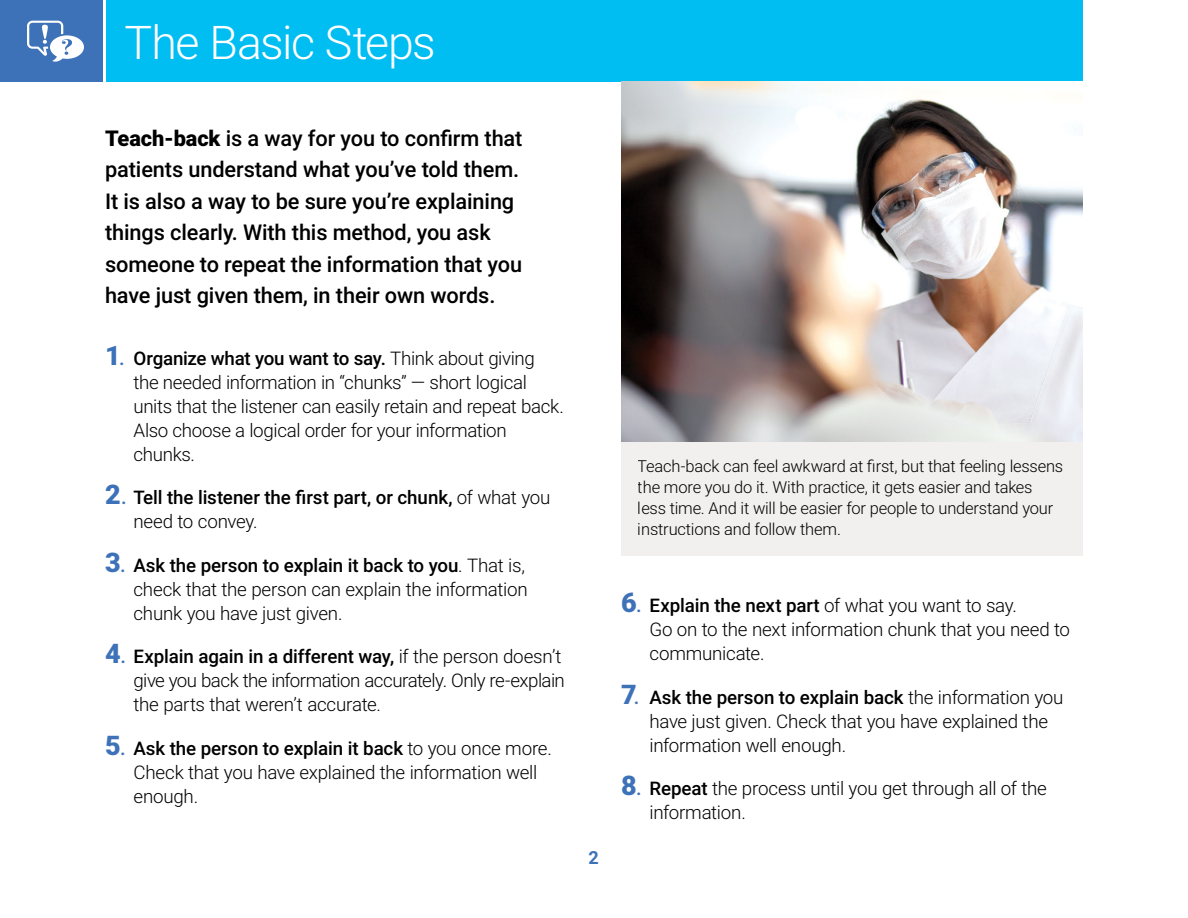
<style>
.page{position:relative;width:1188px;height:918px;background:#fff}
.page>*{position:absolute;margin:0;border:0;box-sizing:border-box;transform-origin:0 0}
.t1{font:300 54px "Roboto";letter-spacing:-.03em;color:#fff}
.t2{font:300 46.5px "Roboto";letter-spacing:-.03em;color:#fff}
.t3{font:500 21.75px/31.5px "Roboto";letter-spacing:-.005em;color:#000}
.t4{font:300 18.75px/24px "Roboto";letter-spacing:-.015em;color:#000}
.t5{font:500 18.75px/24px "Roboto";letter-spacing:-.005em;color:#000}
.t6{font:700 18px "Roboto";color:#3d71b8}
.t7{font:300 16.5px/21px "Roboto";letter-spacing:-.015em;color:#000}
.s1{font-weight:900}
.s2{font-weight:900;font-size:27px;color:#3d71b8}
.s3{font-size:33px;color:#3d71b8}
.s4{font-weight:500}
.s5{font-weight:300;font-size:33px;color:#3d71b8}
.s6{font-weight:300}
</style>
<div class="page">
<div style="left:0;top:0;width:103px;height:81px;background:#3d71b8"></div>
<div style="left:106px;top:0;width:977px;height:81px;background:#00bdf2"></div>
<svg style="left:27px;top:21px;width:57px;height:41px"></svg>
<div style="left:621px;top:442px;width:462px;height:114px;background:#f1f0ef"></div>
<img style="left:621px;top:81px;width:462px;height:361px">
<h2 class="t2" style="left:124px;top:10px;width:313px">The Basic Steps</h2>
<h1 class="t1" style="left:128px;top:18px;width:362px">The Basic Steps</h1>
<p class="t3" style="left:105px;top:122px;width:419px"><span class="s1">Teach-back</span> is a way for you to confirm that patients understand what you’ve told them.<br>It is also a way to be sure you’re explaining things clearly. With this method, you ask someone to repeat the information that you have just given them, in their own words.</p>
<p class="t4" style="left:134px;top:345px;width:432px;text-indent:-29px"><span class="s2">1</span><span class="s3">.</span> <span class="s4">Organize what you want to say.</span> Think about giving the needed information in “chunks” — short logical units that the listener can easily retain and repeat back.<br>Also choose a logical order for your information chunks.</p>
<p class="t5" style="left:133px;top:485px;width:418px;text-indent:-28px"><span class="s2">2</span><span class="s5">.</span> Tell the listener the first part, or chunk, <span class="s6">of what you need to convey.</span></p>
<p class="t4" style="left:133px;top:552px;width:396px;text-indent:-28px"><span class="s2">3</span><span class="s3">.</span> <span class="s4">Ask the person to explain it back to you</span>. That is, check that the person can explain the information chunk you have just given.</p>
<p class="t4" style="left:134px;top:644px;width:433px;text-indent:-29px"><span class="s2">4</span><span class="s3">.</span> <span class="s4">Explain again in a different way,</span> if the person doesn’t give you back the information accurately. Only re-explain the parts that weren’t accurate.</p>
<p class="t4" style="left:134px;top:735px;width:420px;text-indent:-29px"><span class="s2">5</span><span class="s3">.</span> <span class="s4">Ask the person to explain it back</span> to you once more.<br>Check that you have explained the information well enough.</p>
<p class="t6" style="left:588px;top:845px;width:12px">2</p>
<p class="t7" style="left:638px;top:455px;width:427px">Teach-back can feel awkward at first, but that feeling lessens the more you do it. With practice, it gets easier and takes less time. And it will be easier for people to understand your instructions and follow them.</p>
<p class="t4" style="left:649px;top:593px;width:422px;text-indent:-28px"><span class="s2">6</span><span class="s3">.</span> <span class="s4">Explain the next part</span> of what you want to say.<br>Go on to the next information chunk that you need to communicate.</p>
<p class="t4" style="left:650px;top:684px;width:415px;text-indent:-29px"><span class="s2">7</span><span class="s3">.</span> <span class="s4">Ask the person to explain back</span> the information you have just given. Check that you have explained the information well enough.</p>
<p class="t4" style="left:650px;top:776px;width:399px;text-indent:-29px"><span class="s2">8</span><span class="s3">.</span> <span class="s4">Repeat</span> the process until you get through all of the information.</p>
</div>
